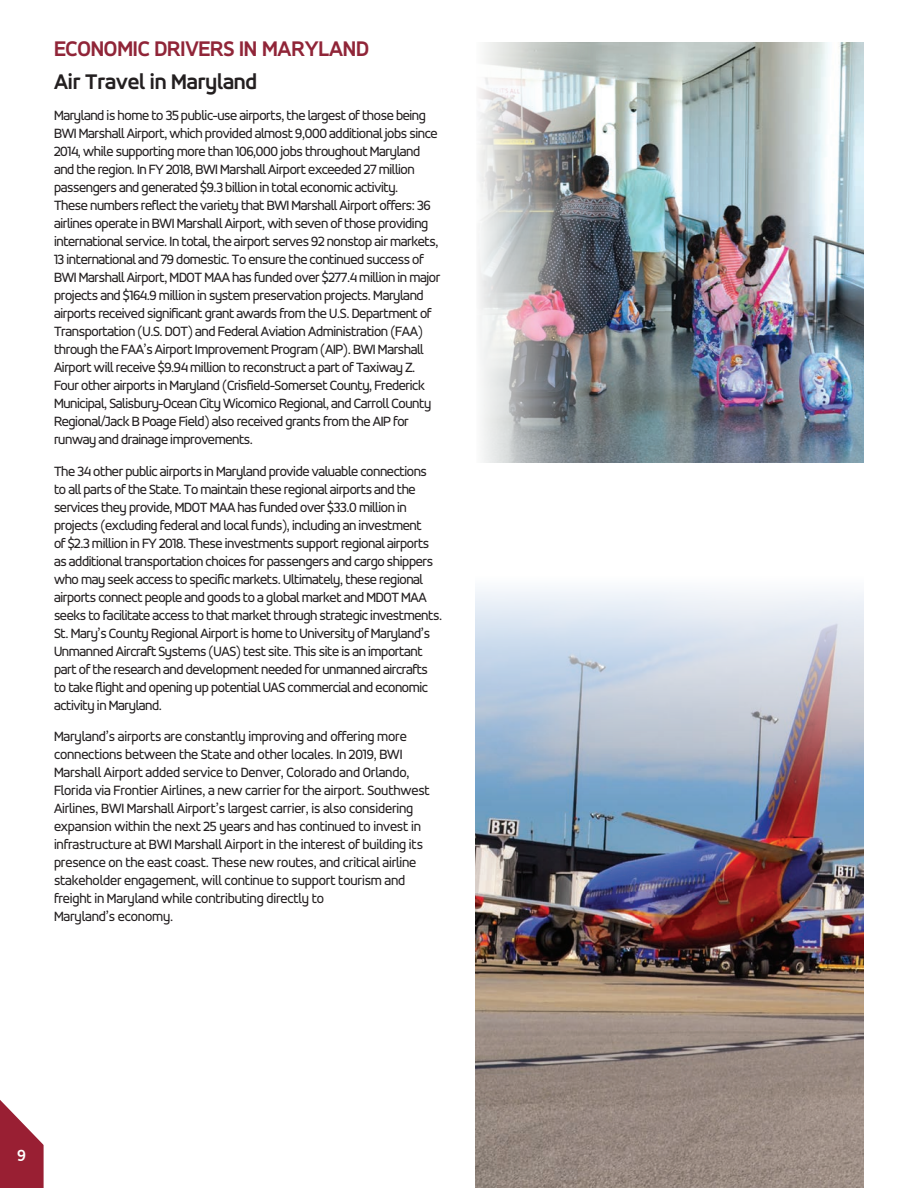
<style>
.page{position:relative;width:918px;height:1188px;background:#fff}
.page>*{position:absolute;margin:0;border:0;box-sizing:border-box;transform-origin:0 0}
.t1{font:700 22.5px "Accord Alt";letter-spacing:-.005em;color:#902538}
.t2{font:700 22.5px "Accord Alt";letter-spacing:-.005em;color:#231f20}
.t3{font:700 15px "News Gothic BT";color:#fff}
.t4{font:14.25px/18px "Accord Alt";letter-spacing:-.025em;color:#231f20}
</style>
<div class="page">
<img style="left:476px;top:832px;width:388px;height:356px">
<svg style="left:475px;top:462px;width:389px;height:370px"></svg>
<img style="left:606px;top:42px;width:258px;height:420px">
<img style="left:475px;top:42px;width:131px;height:429px">
<svg style="left:0;top:1100px;width:44px;height:88px"></svg>
<h1 class="t1" style="left:54px;top:35px;width:317px">ECONOMIC DRIVERS IN MARYLAND</h1>
<h1 class="t2" style="left:54px;top:68px;width:205px">Air Travel in Maryland</h1>
<p class="t4" style="left:54px;top:107px;width:388px">Maryland is home to 35 public-use airports, the largest of those being BWI Marshall Airport, which provided almost 9,000 additional jobs since 2014, while supporting more than 106,000 jobs throughout Maryland and the region. In FY 2018, BWI Marshall Airport exceeded 27 million passengers and generated $9.3 billion in total economic activity.<br>These numbers reflect the variety that BWI Marshall Airport offers: 36 airlines operate in BWI Marshall Airport, with seven of those providing international service. In total, the airport serves 92 nonstop air markets, 13 international and 79 domestic. To ensure the continued success of BWI Marshall Airport, MDOT MAA has funded over $277.4 million in major projects and $164.9 million in system preservation projects. Maryland airports received significant grant awards from the U.S. Department of Transportation (U.S. DOT) and Federal Aviation Administration (FAA) through the FAA’s Airport Improvement Program (AIP). BWI Marshall Airport will receive $9.94 million to reconstruct a part of Taxiway Z.<br>Four other airports in Maryland (Crisfield-Somerset County, Frederick Municipal, Salisbury-Ocean City Wicomico Regional, and Carroll County Regional/Jack B Poage Field) also received grants from the AIP for runway and drainage improvements.</p>
<p class="t4" style="left:54px;top:462px;width:390px">The 34 other public airports in Maryland provide valuable connections to all parts of the State. To maintain these regional airports and the services they provide, MDOT MAA has funded over $33.0 million in projects (excluding federal and local funds), including an investment<br>of $2.3 million in FY 2018. These investments support regional airports as additional transportation choices for passengers and cargo shippers who may seek access to specific markets. Ultimately, these regional airports connect people and goods to a global market and MDOT MAA seeks to facilitate access to that market through strategic investments.<br>St. Mary’s County Regional Airport is home to University of Maryland’s Unmanned Aircraft Systems (UAS) test site. This site is an important part of the research and development needed for unmanned aircrafts to take flight and opening up potential UAS commercial and economic activity in Maryland.</p>
<p class="t4" style="left:54px;top:728px;width:377px">Maryland’s airports are constantly improving and offering more connections between the State and other locales. In 2019, BWI Marshall Airport added service to Denver, Colorado and Orlando, Florida via Frontier Airlines, a new carrier for the airport. Southwest Airlines, BWI Marshall Airport’s largest carrier, is also considering expansion within the next 25 years and has continued to invest in infrastructure at BWI Marshall Airport in the interest of building its presence on the east coast. These new routes, and critical airline stakeholder engagement, will continue to support tourism and freight in Maryland while contributing directly to<br>Maryland’s economy.</p>
<p class="t3" style="left:17px;top:1147px;width:11px">9</p>
</div>
